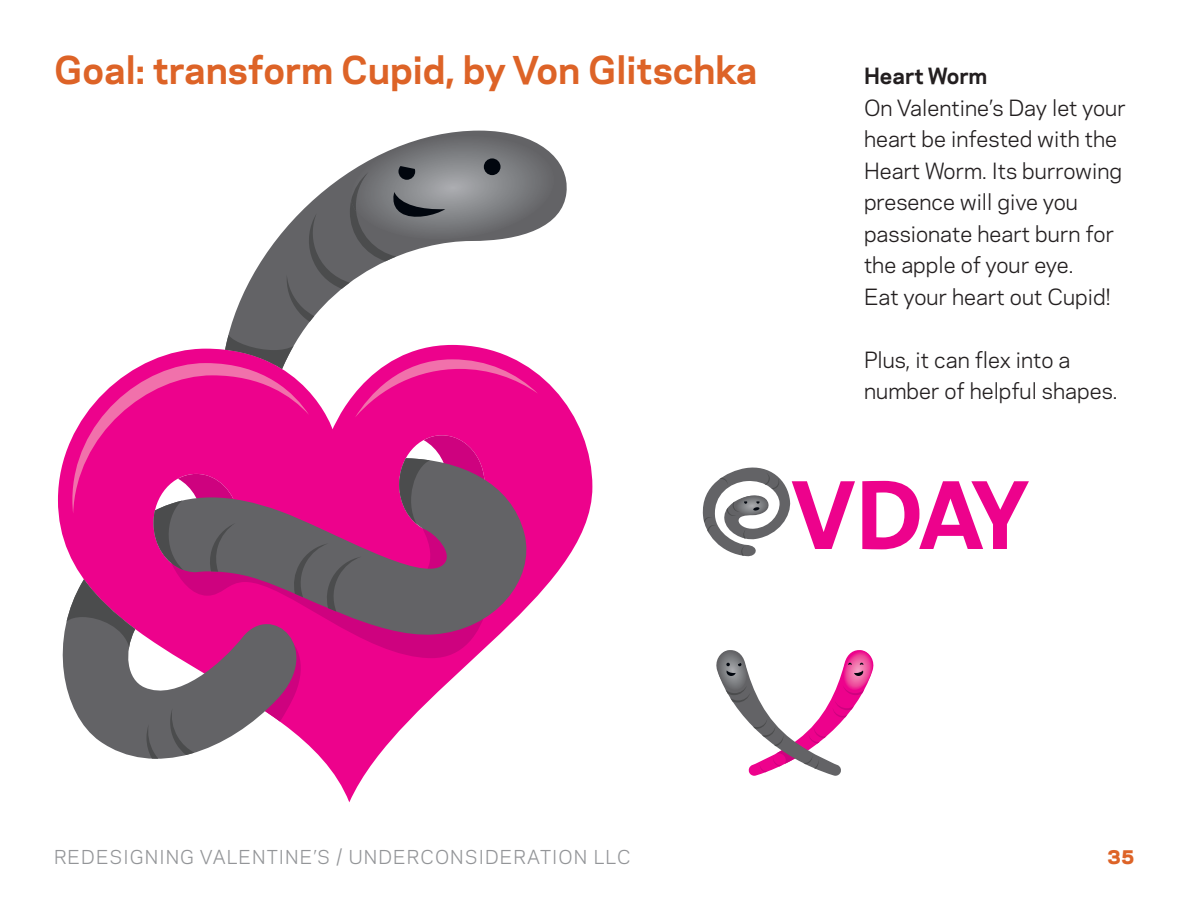
<style>
.page{position:relative;width:1188px;height:918px;background:#fff}
.page>*{position:absolute;margin:0;border:0;box-sizing:border-box;transform-origin:0 0}
.t1{font:700 36px "Galaxie Polaris";color:#dd6327}
.t2{font:21px/31.5px "Galaxie Polaris";color:#231f20}
.t3{font:700 21px "Galaxie Polaris";color:#231f20}
.t4{font:18px "Galaxie Polaris";letter-spacing:.06em;color:#939598}
.t5{font:800 18px "Galaxie Polaris";color:#dd6327}
</style>
<div class="page">
<svg style="left:228px;top:131px;width:339px;height:204px"></svg>
<svg style="left:58px;top:374px;width:534px;height:428px"></svg>
<svg style="left:58px;top:579px;width:266px;height:200px"></svg>
<svg style="left:67px;top:335px;width:471px;height:424px"></svg>
<svg style="left:287px;top:135px;width:268px;height:187px"></svg>
<svg style="left:716px;top:650px;width:158px;height:126px"></svg>
<svg style="left:702px;top:467px;width:327px;height:90px"></svg>
<h1 class="t1" style="left:54px;top:44px;width:705px">Goal: transform Cupid, by Von Glitschka</h1>
<p class="t3" style="left:864px;top:61px;width:125px">Heart Worm</p>
<p class="t2" style="left:864px;top:90px;width:263px">On Valentine’s Day let your heart be infested with the<br>Heart Worm. Its burrowing presence will give you passionate heart burn for the apple of your eye.<br>Eat your heart out Cupid!</p>
<p class="t2" style="left:864px;top:342px;width:255px">Plus, it can flex into a number of helpful shapes.</p>
<p class="t4" style="left:54px;top:844px;width:578px">REDESIGNING VALENTINE’S / UNDERCONSIDERATION LLC</p>
<p class="t5" style="left:1108px;top:844px;width:28px">35</p>
</div>
